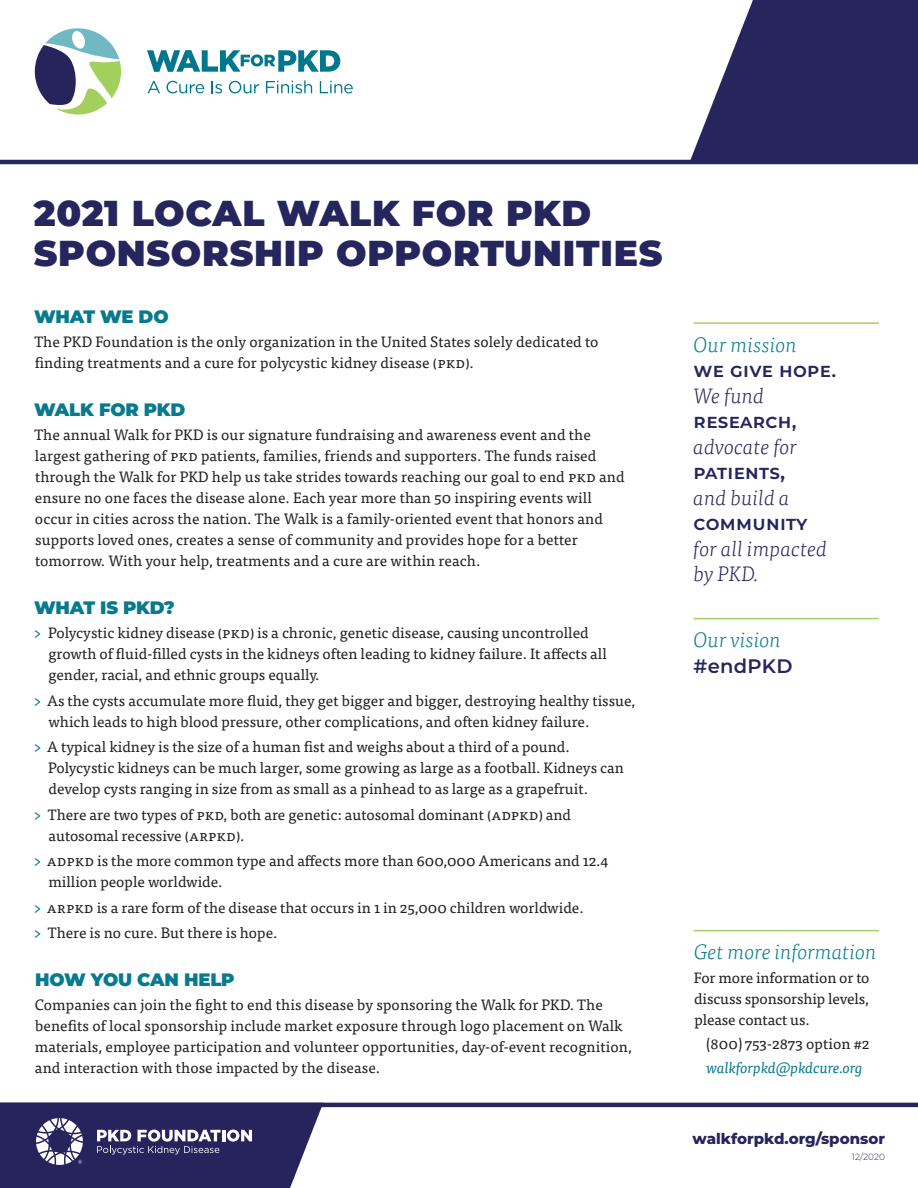
<style>
.page{position:relative;width:918px;height:1188px;background:#fff}
.page>*{position:absolute;margin:0;border:0;box-sizing:border-box;transform-origin:0 0}
.t1{font:900 36px/40.5px "Montserrat";letter-spacing:.02em;color:#26255d}
.t2{font:italic 300 21px/25.5px "Tisa Pro";color:#26255d}
.t3{font:italic 300 21px "Tisa Pro";color:#077a8e}
.t4{font:600 19.5px "Montserrat";letter-spacing:.015em;color:#26255d}
.t5{font:900 18px "Montserrat";letter-spacing:-.01em;color:#077a8e}
.t6{font:15px/21px "Tisa Pro";color:#231f20}
.t7{font:800 15px "Montserrat";color:#26255d}
.t8{font:italic 15px "Tisa Pro";letter-spacing:-.005em;color:#077a8e}
.t9{font:300 9px "Montserrat";letter-spacing:-.005em;color:#26255d}
.s1{color:#077a8e}
.s2{font-size:21px}
</style>
<div class="page">
<hr style="left:0;top:160px;width:918px;height:4px;background:#26255d">
<hr style="left:0;top:1103px;width:918px;height:4px;background:#26255d">
<svg style="left:0;top:1107px;width:323px;height:81px;background:#444072"></svg>
<svg style="left:35px;top:28px;width:86px;height:87px"></svg>
<svg style="left:148px;top:81px;width:12px;height:12px"></svg>
<svg style="left:167px;top:81px;width:37px;height:12px"></svg>
<svg style="left:211px;top:81px;width:11px;height:12px"></svg>
<svg style="left:229px;top:81px;width:30px;height:12px"></svg>
<svg style="left:266px;top:80px;width:46px;height:13px"></svg>
<svg style="left:320px;top:81px;width:33px;height:12px"></svg>
<svg style="left:147px;top:50px;width:193px;height:22px"></svg>
<svg style="left:690px;top:0;width:228px;height:160px;background:#454474"></svg>
<hr style="left:694px;top:930px;width:185px;height:1px;background:#a6d05f">
<hr style="left:694px;top:322px;width:185px;height:2px;background:#a6d05f">
<hr style="left:694px;top:618px;width:185px;height:1px;background:#a6d05f">
<h1 class="t1" style="left:34px;top:190px;width:630px">2021 LOCAL WALK FOR PKD<br>SPONSORSHIP OPPORTUNITIES</h1>
<p class="t5" style="left:34px;top:304px;width:136px">WHAT WE DO</p>
<p class="t6" style="left:34px;top:331px;width:566px">The PKD Foundation is the only organization in the United States solely dedicated to finding treatments and a cure for polycystic kidney disease (PKD).</p>
<p class="t5" style="left:34px;top:397px;width:153px">WALK FOR PKD</p>
<p class="t6" style="left:34px;top:424px;width:592px">The annual Walk for PKD is our signature fundraising and awareness event and the largest gathering of PKD patients, families, friends and supporters. The funds raised through the Walk for PKD help us take strides towards reaching our goal to end PKD and ensure no one faces the disease alone. Each year more than 50 inspiring events will occur in cities across the nation. The Walk is a family-oriented event that honors and supports loved ones, creates a sense of community and provides hope for a better tomorrow. With your help, treatments and a cure are within reach.</p>
<p class="t5" style="left:34px;top:595px;width:142px">WHAT IS PKD?</p>
<p class="t6" style="left:48px;top:622px;width:560px;text-indent:-15px"><span class="s1">&gt;</span> Polycystic kidney disease (PKD) is a chronic, genetic disease, causing uncontrolled growth of fluid-filled cysts in the kidneys often leading to kidney failure. It affects all gender, racial, and ethnic groups equally.</p>
<p class="t6" style="left:48px;top:689px;width:589px;text-indent:-15px"><span class="s1">&gt;</span> As the cysts accumulate more fluid, they get bigger and bigger, destroying healthy tissue, which leads to high blood pressure, other complications, and often kidney failure.</p>
<p class="t6" style="left:48px;top:736px;width:577px;text-indent:-15px"><span class="s1">&gt;</span> A typical kidney is the size of a human fist and weighs about a third of a pound.<br>Polycystic kidneys can be much larger, some growing as large as a football. Kidneys can develop cysts ranging in size from as small as a pinhead to as large as a grapefruit.</p>
<p class="t6" style="left:48px;top:803px;width:524px;text-indent:-15px"><span class="s1">&gt;</span> There are two types of PKD, both are genetic: autosomal dominant (ADPKD) and autosomal recessive (ARPKD).</p>
<p class="t6" style="left:48px;top:850px;width:562px;text-indent:-15px"><span class="s1">&gt;</span> ADPKD is the more common type and affects more than 600,000 Americans and 12.4 million people worldwide.</p>
<p class="t6" style="left:33px;top:894px;width:552px;line-height:25.5px"><span class="s1">&gt;</span> ARPKD is a rare form of the disease that occurs in 1 in 25,000 children worldwide. <span class="s1">&gt;</span> There is no cure. But there is hope.</p>
<p class="t5" style="left:35px;top:967px;width:201px">HOW YOU CAN HELP</p>
<p class="t6" style="left:35px;top:994px;width:599px">Companies can join the fight to end this disease by sponsoring the Walk for PKD. The benefits of local sponsorship include market exposure through logo placement on Walk materials, employee participation and volunteer opportunities, day-of-event recognition, and interaction with those impacted by the disease.</p>
<h2 class="t3" style="left:694px;top:330px;width:105px">Our mission</h2>
<h3 class="t4" style="left:694px;top:357px;width:144px">We give hope.</h3>
<h2 class="t2" style="left:694px;top:382px;width:72px">We fund</h2>
<h3 class="t4" style="left:694px;top:408px;width:104px">research,</h3>
<h2 class="t2" style="left:694px;top:433px;width:105px">advocate for</h2>
<h3 class="t4" style="left:694px;top:459px;width:93px">patients<span class="s2">,</span></h3>
<h2 class="t2" style="left:694px;top:484px;width:98px">and build a</h2>
<h3 class="t4" style="left:694px;top:510px;width:115px">community</h3>
<h2 class="t2" style="left:694px;top:535px;width:135px">for all impacted by PKD.</h2>
<h2 class="t3" style="left:694px;top:626px;width:89px">Our vision</h2>
<h3 class="t4" style="left:694px;top:652px;width:100px">#endPKD</h3>
<h2 class="t3" style="left:694px;top:938px;width:184px">Get more information</h2>
<p class="t6" style="left:694px;top:967px;width:177px;text-align:justify">For more information or to discuss sponsorship levels, please contact us.</p>
<p class="t6" style="left:706px;top:1033px;width:165px">(800) 753-2873 option #2</p>
<p class="t8" style="left:706px;top:1057px;width:158px">walkforpkd@pkdcure.org</p>
<p class="t7" style="left:693px;top:1127px;width:194px">walkforpkd.org/sponsor</p>
<p class="t9" style="left:852px;top:1150px;width:35px">12/2020</p>
</div>
